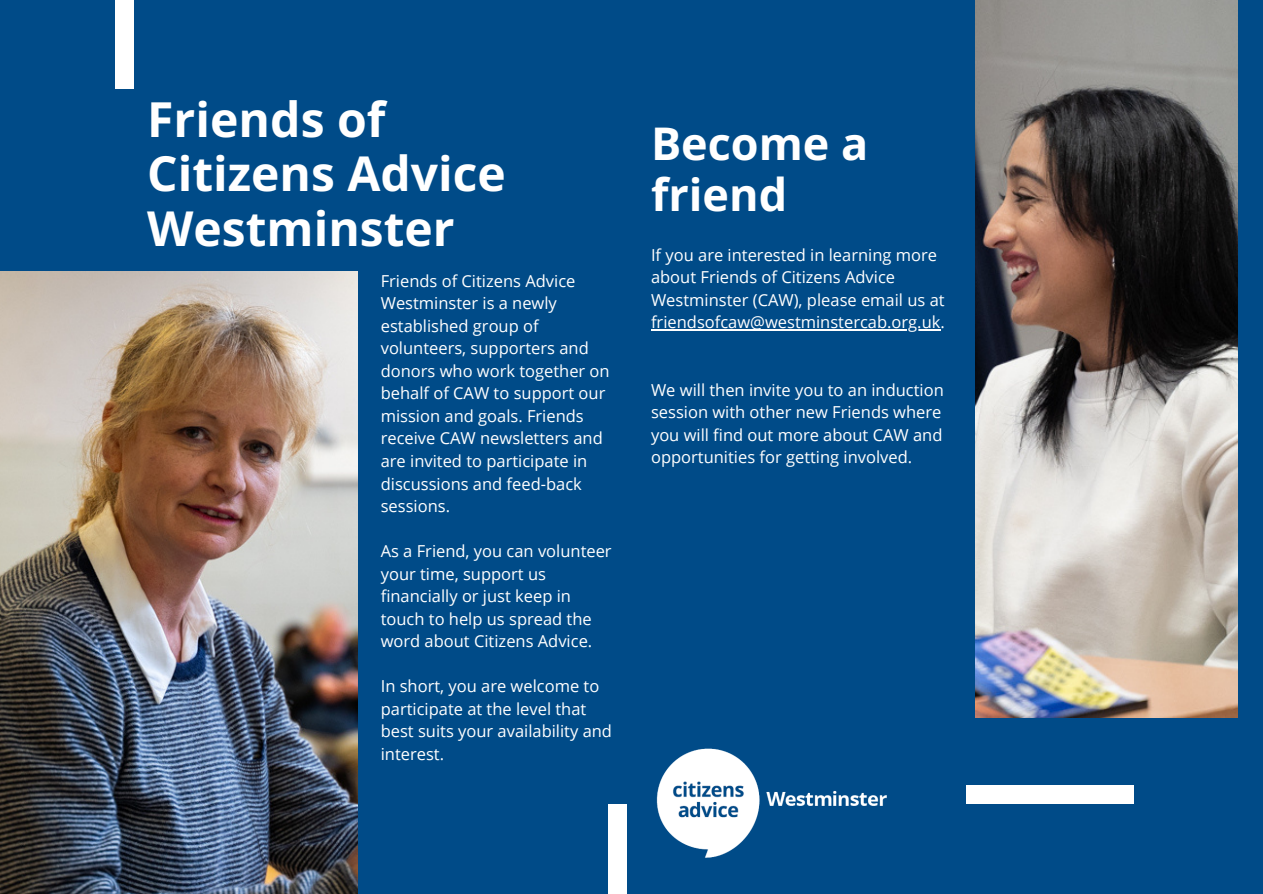
<style>
.page{position:relative;width:1263px;height:894px;background:#fff}
.page>*{position:absolute;margin:0;border:0;box-sizing:border-box;transform-origin:0 0}
.t1{font:700 48.15px "Open Sans";color:#fff}
.t2{font:700 48px/55.1px "Open Sans";color:#fff}
.t3{font:700 45px/51.8px "Open Sans";color:#fff}
.t4{font:16.5px/22.5px "Open Sans";color:#fff}
</style>
<div class="page">
<div style="left:0;top:0;width:1263px;height:893px;background:#004b88"></div>
<img style="left:0;top:271px;width:357px;height:622px">
<img style="left:975px;top:0;width:262px;height:717px">
<div style="left:966px;top:784px;width:167px;height:19px;background:#fff"></div>
<div style="left:608px;top:803px;width:19px;height:90px;background:#fff"></div>
<div style="left:115px;top:0;width:19px;height:89px;background:#fff"></div>
<img style="left:656px;top:748px;width:231px;height:110px">
<hr style="left:651px;top:329px;width:289px;height:1px;background:#fff">
<p class="t1" style="left:147px;top:85px;width:240px">Friends of</p>
<p class="t2" style="left:147px;top:144px;width:360px">Citizens Advice<br>Westminster</p>
<p class="t4" style="left:381px;top:269px;width:230px">Friends of Citizens Advice<br>Westminster is a newly established group of volunteers, supporters and donors who work together on behalf of CAW to support our mission and goals. Friends receive CAW newsletters and are invited to participate in discussions and feed-back sessions.</p>
<p class="t4" style="left:381px;top:539px;width:232px">As a Friend, you can volunteer your time, support us financially or just keep in touch to help us spread the word about Citizens Advice.</p>
<p class="t4" style="left:381px;top:674px;width:233px">In short, you are welcome to participate at the level that best suits your availability and interest.</p>
<p class="t3" style="left:651px;top:116px;width:219px">Become a friend</p>
<p class="t4" style="left:651px;top:243px;width:295px">If you are interested in learning more about Friends of Citizens Advice Westminster (CAW), please email us at friendsofcaw@westminstercab.org.uk.</p>
<p class="t4" style="left:651px;top:378px;width:294px">We will then invite you to an induction session with other new Friends where you will find out more about CAW and opportunities for getting involved.</p>
</div>
